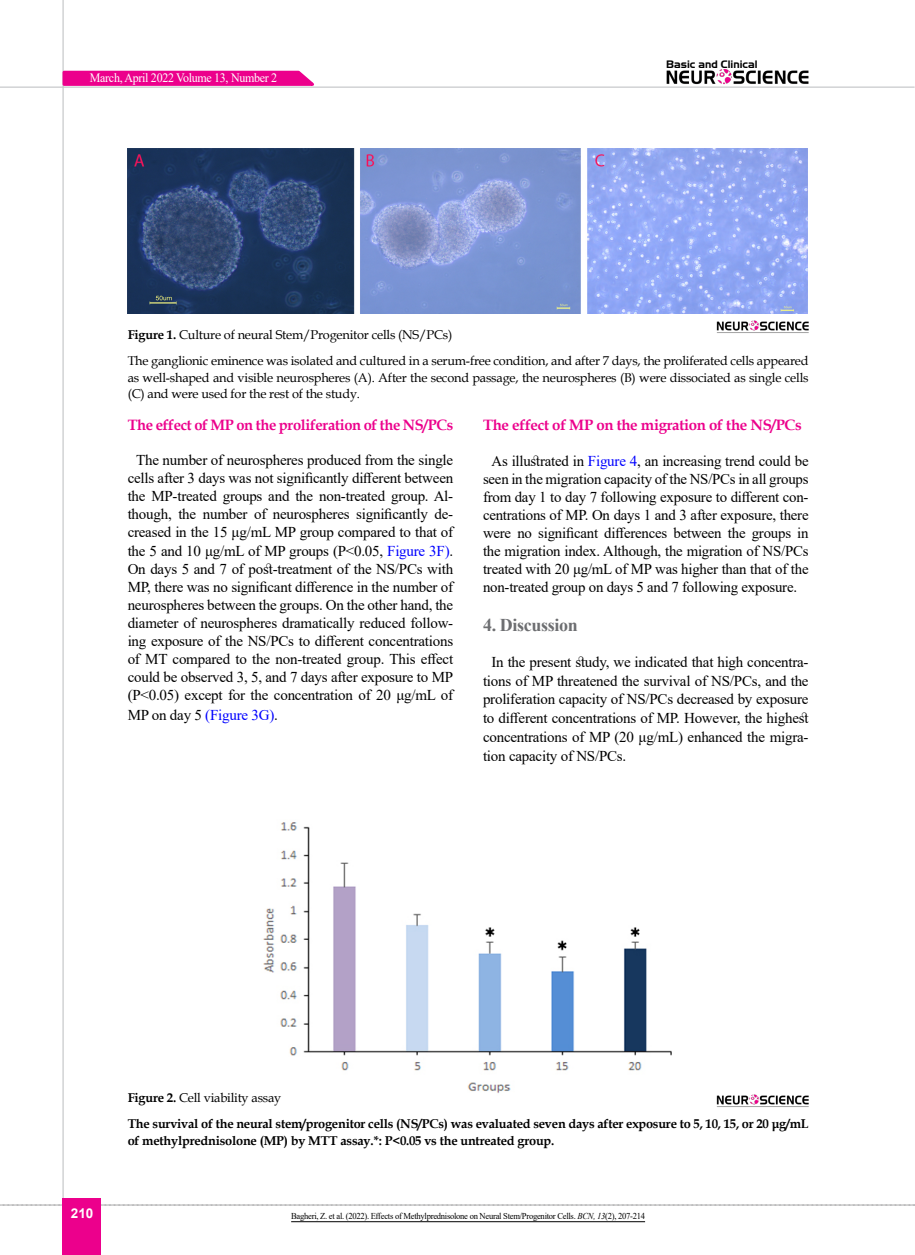
<style>
.page{position:relative;width:915px;height:1255px;background:#fff}
.page>*{position:absolute;margin:0;border:0;box-sizing:border-box;transform-origin:0 0}
.t1{font:700 18px "Times New Roman";letter-spacing:-.02em;color:#6d6e71}
.t2{font:15px/18.1px "Times New Roman";letter-spacing:-.015em;color:#000;text-align:justify}
.t3{font:700 15px "Book Antiqua";letter-spacing:-.02em;color:#ec008c}
.t4{font:700 13.5px "Arial";color:#fff}
.t5{font:12.75px/26.2px "Book Antiqua";letter-spacing:-.015em;color:#000}
.t6{font:700 12.75px/26.2px "Book Antiqua";letter-spacing:-.015em;color:#000}
.t7{font:12.75px "Times New Roman";letter-spacing:-.025em;color:#fff;scale:.94 1}
.t8{font:10.5px "Aero Regular SWFTE";color:#000}
.t9{font:9px "Times New Roman";letter-spacing:-.03em;color:#000;scale:.95 1}
.s1{font-weight:700}
.s2{color:#00f}
.s3{font-weight:400}
.s4{font-style:italic}
</style>
<div class="page">
<svg style="left:0;top:1204px;width:915px;height:1px"></svg>
<hr style="left:62px;top:0;width:2px;height:1254px;background:#c2c4c6">
<img style="left:666px;top:69px;width:142px;height:16px">
<div style="left:63px;top:1198px;width:38px;height:56px;background:#ec008c"></div>
<svg style="left:61px;top:69px;width:259px;height:18px;background:#ee32a1"></svg>
<hr style="left:0;top:87px;width:914px;height:1px;background:#c2c4c6">
<img style="left:128px;top:149px;width:678px;height:164px">
<img style="left:716px;top:320px;width:92px;height:13px">
<img style="left:263px;top:822px;width:409px;height:271px">
<img style="left:716px;top:1094px;width:92px;height:13px">
<hr style="left:291px;top:1221px;width:354px;height:1px;background:#000">
<p class="t7" style="left:90px;top:69px;width:201px">March, April 2022 Volume 13, Number 2</p>
<p class="t8" style="left:666px;top:58px;width:93px">Basic and Clinical</p>
<p class="t5" style="left:128px;top:321px;width:682px"><span class="s1">Figure 1.</span> Culture of neural Stem/Progenitor cells (NS/PCs)<br>The ganglionic eminence was isolated and cultured in a serum-free condition, and after 7 days, the proliferated cells appeared</p>
<p class="t5" style="left:128px;top:368px;width:682px;line-height:16.5px">as well-shaped and visible neurospheres (A). After the second passage, the neurospheres (B) were dissociated as single cells (C) and were used for the rest of the study.</p>
<p class="t3" style="left:128px;top:415px;width:327px">The effect of MP on the proliferation of the NS/PCs</p>
<p class="t2" style="left:128px;top:450px;width:327px;text-indent:9px">The number of neurospheres produced from the single cells after 3 days was not significantly different between the MP-treated groups and the non-treated group. Al&shy;though, the number of neurospheres significantly de&shy;creased in the 15 μg/mL MP group compared to that of the 5 and 10 μg/mL of MP groups (P&lt;0.05, <span class="s2">Figure 3F)</span>.<br>On days 5 and 7 of post-treatment of the NS/PCs with MP, there was no significant difference in the number of neurospheres between the groups. On the other hand, the diameter of neurospheres dramatically reduced follow&shy;ing exposure of the NS/PCs to different concentrations of MT compared to the non-treated group. This effect could be observed 3, 5, and 7 days after exposure to MP (P&lt;0.05) except for the concentration of 20 μg/mL of MP on day 5 <span class="s2">(Figure 3G)</span>.</p>
<p class="t3" style="left:483px;top:415px;width:320px">The effect of MP on the migration of the NS/PCs</p>
<p class="t2" style="left:483px;top:452px;width:327px;text-indent:9px">As illustrated in <span class="s2">Figure 4</span>, an increasing trend could be seen in the migration capacity of the NS/PCs in all groups from day 1 to day 7 following exposure to different con&shy;centrations of MP. On days 1 and 3 after exposure, there were no significant differences between the groups in the migration index. Although, the migration of NS/PCs treated with 20 μg/mL of MP was higher than that of the non-treated group on days 5 and 7 following exposure.</p>
<p class="t1" style="left:483px;top:612px;width:96px">4. Discussion</p>
<p class="t2" style="left:483px;top:652px;width:327px;line-height:18.8px;text-indent:9px">In the present study, we indicated that high concentra&shy;tions of MP threatened the survival of NS/PCs, and the proliferation capacity of NS/PCs decreased by exposure to different concentrations of MP. However, the highest concentrations of MP (20 μg/mL) enhanced the migra&shy;tion capacity of NS/PCs.</p>
<p class="t4" style="left:71px;top:1203px;width:24px">210</p>
<p class="t6" style="left:128px;top:1084px;width:682px">Figure 2. <span class="s3">Cell viability assay<br></span>The survival of the neural stem/progenitor cells (NS/PCs) was evaluated seven days after exposure to 5, 10, 15, or 20 μg/mL</p>
<p class="t6" style="left:128px;top:1127px;width:428px">of methylprednisolone (MP) by MTT assay.*: P&lt;0.05 vs the untreated group.</p>
<p class="t9" style="left:291px;top:1209px;width:374px">Bagheri, Z. et al. (2022). Effects of Methylprednisolone on Neural Stem/Progenitor Cells. <span class="s4">BCN, 13</span>(2), 207-214</p>
</div>
